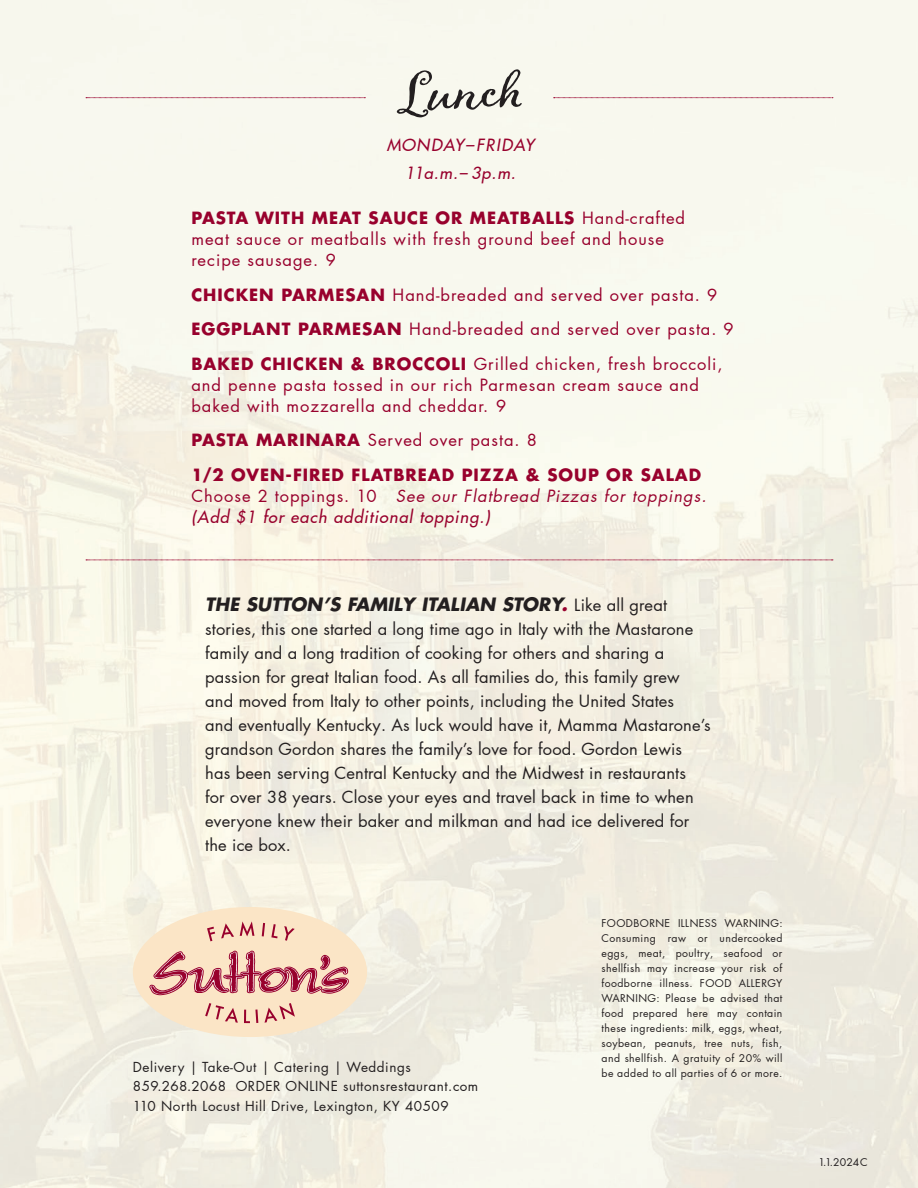
<style>
.page{position:relative;width:918px;height:1188px;background:#fff}
.page>*{position:absolute;margin:0;border:0;box-sizing:border-box;transform-origin:0 0}
.t1{font:66px "Adorn Bouquet";color:#231f20}
.t2{font:italic 700 18px "Futura LT Pro";letter-spacing:.01em;color:#231f20}
.t3{font:16.5px/24px "Futura LT Pro";letter-spacing:.01em;color:#231f20}
.t4{font:16.5px/21px "Futura LT Pro";letter-spacing:.06em;color:#98012d}
.t5{font:italic 16.5px/21px "Futura LT Pro";letter-spacing:.06em;color:#98012d}
.t6{font:700 16.5px/34.5px "Futura LT Pro";letter-spacing:.06em;color:#98012d}
.t7{font:italic 500 16.5px/28.5px "Futura LT Pro";letter-spacing:.065em;color:#98012d;text-align:center}
.t8{font:13.5px/19.5px "Futura LT Pro";letter-spacing:.04em;color:#231f20}
.t9{font:10.5px/15px "Futura LT Pro";letter-spacing:.04em;color:#231f20;text-align:justify}
.s1{font-weight:700}
.s2{font-weight:400}
.s3{font-style:normal}
.s4{font-weight:500}
.s5{color:#98012d}
.s6{font-weight:400;font-style:normal;font-size:16.5px}
</style>
<div class="page">
<img style="left:0;top:0;width:918px;height:1188px">
<svg style="left:86px;top:560px;width:747px;height:1px"></svg>
<div style="left:133px;top:907px;width:234px;height:130px;background:#fbe5c6;border-radius:50%"></div>
<svg style="left:207px;top:921px;width:88px;height:20px"></svg>
<svg style="left:149px;top:951px;width:200px;height:77px"></svg>
<svg style="left:86px;top:97px;width:279px;height:1px"></svg>
<svg style="left:554px;top:97px;width:279px;height:1px"></svg>
<h1 class="t1" style="left:393px;top:50px;width:128px;rotate:-3deg">Lunch</h1>
<p class="t7" style="left:387px;top:130px;width:149px">MONDAY–FRIDAY<br>11a.m.– 3p.m.</p>
<p class="t4" style="left:191px;top:207px;width:495px"><span class="s1">PASTA WITH MEAT SAUCE OR MEATBALLS</span> Hand-crafted meat sauce or meatballs with fresh ground beef and house recipe sausage. 9</p>
<p class="t4" style="left:191px;top:277px;width:544px;line-height:34.5px"><span class="s1">CHICKEN PARMESAN</span> Hand-breaded and served over pasta. 9<br><span class="s1">EGGPLANT PARMESAN</span> Hand-breaded and served over pasta. 9<br><span class="s1">BAKED CHICKEN &amp; BROCCOLI</span> Grilled chicken, fresh broccoli,</p>
<p class="t4" style="left:191px;top:374px;width:509px">and penne pasta tossed in our rich Parmesan cream sauce and baked with mozzarella and cheddar. 9</p>
<p class="t6" style="left:191px;top:422px;width:511px">PASTA MARINARA <span class="s2">Served over pasta. 8<br></span>1/2 OVEN-FIRED FLATBREAD PIZZA &amp; SOUP OR SALAD</p>
<p class="t5" style="left:191px;top:485px;width:517px"><span class="s3">Choose 2 toppings. 10</span> See our Flatbread Pizzas for toppings. <span class="s4">(Add $1 for each additional topping.)</span></p>
<p class="t2" style="left:205px;top:591px;width:463px">THE SUTTON’S FAMILY ITALIAN STORY<span class="s5">.</span> <span class="s6">Like all great</span></p>
<p class="t3" style="left:205px;top:617px;width:507px">stories, this one started a long time ago in Italy with the Mastarone family and a long tradition of cooking for others and sharing a passion for great Italian food. As all families do, this family grew and moved from Italy to other points, including the United States<br>and eventually Kentucky. As luck would have it, Mamma Mastarone’s grandson Gordon shares the family’s love for food. Gordon Lewis has been serving Central Kentucky and the Midwest in restaurants<br>for over 38 years. Close your eyes and travel back in time to when everyone knew their baker and milkman and had ice delivered for the ice box.</p>
<p class="t8" style="left:133px;top:1057px;width:347px">Delivery | Take-Out | Catering | Weddings<br>859.268.2068 ORDER ONLINE suttonsrestaurant.com<br>110 North Locust Hill Drive, Lexington, KY 40509</p>
<p class="t9" style="left:602px;top:915px;width:183px">FOODBORNE ILLNESS WARNING:<br>Consuming raw or undercooked eggs, meat, poultry, seafood or shellfish may increase your risk of foodborne illness. FOOD ALLERGY WARNING: Please be advised that food prepared here may contain these ingredients: milk, eggs, wheat, soybean, peanuts, tree nuts, fish, and shellfish. A gratuity of 20% will be added to all parties of 6 or more.</p>
<p class="t9" style="left:819px;top:1155px;width:50px">1.1.2024C</p>
</div>
